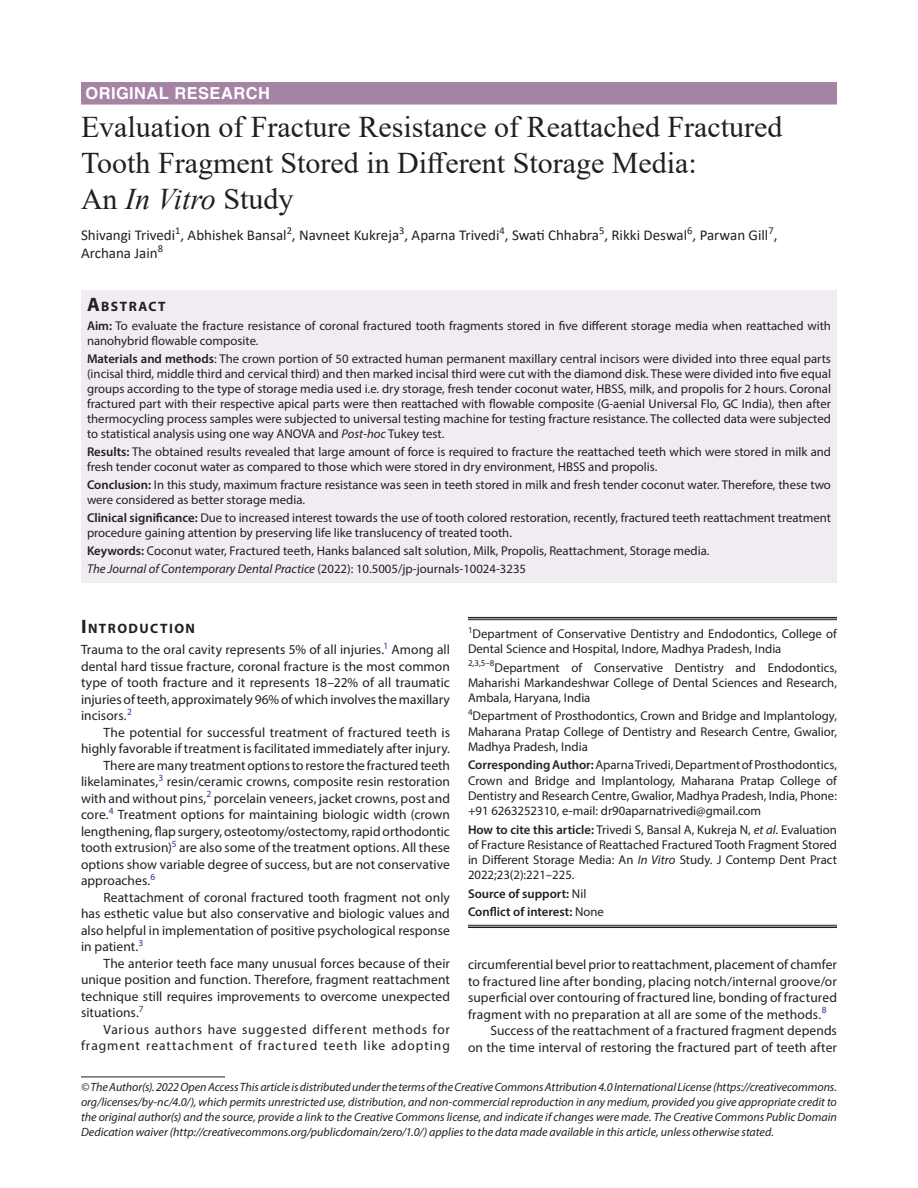
<style>
.page{position:relative;width:918px;height:1188px;background:#fff}
.page>*{position:absolute;margin:0;border:0;box-sizing:border-box;transform-origin:0 0}
.t1{font:30px/36px "Times New Roman";color:#231f20}
.ArticleType{font:700 16.5px "Helvetica LT Std";letter-spacing:.025em;color:#fff}
.AuthorName{font:15px/18px "Calibri";color:#231f20}
.Head-1-first{font:700 13.65px "Myriad Pro";letter-spacing:.105em;color:#231f20}
.AbstractTitle{font:700 13.65px "Myriad Pro";letter-spacing:.105em;color:#231f20}
.Para-Indent{font:13.5px/16.5px "Myriad Pro";letter-spacing:.01em;color:#231f20;text-align:justify}
.Para-NoIndent{font:13.5px/16.5px "Myriad Pro";color:#231f20;text-align:justify}
.Para-Indent-2{font:13.5px/16.5px "Myriad Pro";letter-spacing:.06em;color:#231f20;text-align:right}
.Abstract-Para-normal{font:12.75px/15px "Myriad Pro";color:#231f20}
.Affiliation{font:12.75px/15.3px "Myriad Pro";color:#231f20;text-align:justify}
.Corresponding_Author{font:12.75px/15.3px "Myriad Pro";color:#231f20;text-align:justify}
.How_to_Cite{font:12.75px/15.3px "Myriad Pro";color:#231f20;text-align:justify}
.Abstract-Para-first{font:12.75px/15px "Myriad Pro";color:#231f20}
.Affiliation-first{font:12.75px/15.3px "Myriad Pro";color:#231f20}
.Keywords{font:12.75px "Myriad Pro";color:#231f20}
.JT_DOI{font:italic 12.75px "Myriad Pro";color:#231f20}
.COI{font:600 12.75px "Myriad Pro";color:#231f20}
.Source{font:600 12.75px "Myriad Pro";color:#231f20}
.FootNote{font:italic 12px/15px "Myriad Pro";color:#231f20;text-align:justify}
.s1{font-style:italic}
.s2{font-size:19.5px}
.s3{font-weight:600}
.s4{font-style:normal}
.s5{font-weight:400}
</style>
<div class="page">
<div style="left:81px;top:82px;width:756px;height:23px;background:#a483a5"></div>
<div style="left:81px;top:290px;width:756px;height:26px;background:#f0ecf1"></div>
<div style="left:81px;top:315px;width:756px;height:39px;background:#f0ecf1"></div>
<div style="left:81px;top:348px;width:756px;height:99px;background:#f0ecf1"></div>
<div style="left:81px;top:441px;width:756px;height:39px;background:#f0ecf1"></div>
<div style="left:81px;top:474px;width:756px;height:39px;background:#f0ecf1"></div>
<div style="left:81px;top:507px;width:756px;height:39px;background:#f0ecf1"></div>
<div style="left:81px;top:540px;width:756px;height:24px;background:#f0ecf1"></div>
<div style="left:81px;top:558px;width:756px;height:24px;background:#f0ecf1"></div>
<hr style="left:81px;top:1077px;width:144px;height:1px;background:#231f20">
<hr style="left:468px;top:617px;width:369px;height:1px;background:#231f20">
<hr style="left:468px;top:619px;width:369px;height:1px;background:#231f20">
<hr style="left:468px;top:925px;width:369px;height:1px;background:#231f20">
<hr style="left:468px;top:927px;width:369px;height:1px;background:#231f20">
<p class="ArticleType" style="left:86px;top:83px;width:186px">ORIGINAL RESEARCH</p>
<p class="t1" style="left:81px;top:108px;width:703px">Evaluation of Fracture Resistance of Reattached Fractured<br>Tooth Fragment Stored in Different Storage Media:<br>An <span class="s1">In Vitro</span> Study</p>
<p class="AuthorName" style="left:81px;top:226px;width:698px">Shivangi Trivedi<sup>1</sup>, Abhishek Bansal<sup>2</sup>, Navneet Kukreja<sup>3</sup>, Aparna Trivedi<sup>4</sup>, Swati Chhabra<sup>5</sup>, Rikki Deswal<sup>6</sup>, Parwan Gill<sup>7</sup>,<br>Archana Jain<sup>8</sup></p>
<p class="AbstractTitle" style="left:87px;top:297px;width:80px"><span class="s2">A</span>BSTRACT</p>
<p class="Abstract-Para-first" style="left:87px;top:318px;width:746px"><span class="s3">Aim:</span> To evaluate the fracture resistance of coronal fractured tooth fragments stored in five different storage media when reattached with nanohybrid flowable composite.</p>
<p class="Abstract-Para-normal" style="left:87px;top:351px;width:746px;text-align:justify"><span class="s3">Materials and methods</span>: The crown portion of 50 extracted human permanent maxillary central incisors were divided into three equal parts (incisal third, middle third and cervical third) and then marked incisal third were cut with the diamond disk. These were divided into five equal groups according to the type of storage media used i.e. dry storage, fresh tender coconut water, HBSS, milk, and propolis for 2 hours. Coronal fractured part with their respective apical parts were then reattached with flowable composite (G-aenial Universal Flo, GC India), then after thermocycling process samples were subjected to universal testing machine for testing fracture resistance. The collected data were subjected to statistical analysis using one way ANOVA and <span class="s1">Post-hoc</span> Tukey test.</p>
<p class="Abstract-Para-normal" style="left:87px;top:444px;width:746px"><span class="s3">Results:</span> The obtained results revealed that large amount of force is required to fracture the reattached teeth which were stored in milk and fresh tender coconut water as compared to those which were stored in dry environment, HBSS and propolis.</p>
<p class="Abstract-Para-normal" style="left:87px;top:477px;width:745px"><span class="s3">Conclusion:</span> In this study, maximum fracture resistance was seen in teeth stored in milk and fresh tender coconut water. Therefore, these two were considered as better storage media.</p>
<p class="Abstract-Para-normal" style="left:87px;top:510px;width:746px"><span class="s3">Clinical significance:</span> Due to increased interest towards the use of tooth colored restoration, recently, fractured teeth reattachment treatment procedure gaining attention by preserving life like translucency of treated tooth.</p>
<p class="Keywords" style="left:87px;top:543px;width:624px"><span class="s3">Keywords:</span> Coconut water, Fractured teeth, Hanks balanced salt solution, Milk, Propolis, Reattachment, Storage media.</p>
<p class="JT_DOI" style="left:87px;top:561px;width:441px">The Journal of Contemporary Dental Practice <span class="s4">(2022): 10.5005/jp-journals-10024-3235</span></p>
<p class="Head-1-first" style="left:81px;top:620px;width:116px"><span class="s2">I</span>NTRODUCTION</p>
<p class="Para-NoIndent" style="left:81px;top:641px;width:371px">Trauma to the oral cavity represents 5% of all injuries.<sup>1</sup> Among all dental hard tissue fracture, coronal fracture is the most common type of tooth fracture and it represents 18–22% of all traumatic injuries of teeth, approximately 96% of which involves the maxillary incisors.<sup>2</sup></p>
<p class="Para-Indent" style="left:81px;top:724px;width:371px;text-align:right">The potential for successful treatment of fractured teeth is highly favorable if treatment is facilitated immediately after injury.</p>
<p class="Para-Indent" style="left:81px;top:757px;width:371px;text-indent:22px">There are many treatment options to restore the fractured teeth likelaminates,<sup>3</sup> resin/ceramic crowns, composite resin restoration with and without pins,<sup>2</sup> porcelain veneers, jacket crowns, post and core.<sup>4</sup> Treatment options for maintaining biologic width (crown lengthening, flap surgery, osteotomy/ostectomy, rapid orthodontic tooth extrusion)<sup>5</sup> are also some of the treatment options. All these options show variable degree of success, but are not conservative approaches.<sup>6</sup></p>
<p class="Para-Indent" style="left:81px;top:889px;width:371px;text-indent:22px">Reattachment of coronal fractured tooth fragment not only has esthetic value but also conservative and biologic values and also helpful in implementation of positive psychological response in patient.<sup>3</sup></p>
<p class="Para-Indent" style="left:81px;top:955px;width:370px;text-indent:22px">The anterior teeth face many unusual forces because of their unique position and function. Therefore, fragment reattachment technique still requires improvements to overcome unexpected situations.<sup>7</sup></p>
<p class="Para-Indent-2" style="left:81px;top:1021px;width:371px">Various authors have suggested different methods for fragment reattachment of fractured teeth like adopting</p>
<p class="FootNote" style="left:81px;top:1079px;width:758px">© The Author(s). 2022 Open Access This article is distributed under the terms of the Creative Commons Attribution 4.0 International License (https://creativecommons. org/licenses/by-nc/4.0/), which permits unrestricted use, distribution, and non-commercial reproduction in any medium, provided you give appropriate credit to the original author(s) and the source, provide a link to the Creative Commons license, and indicate if changes were made. The Creative Commons Public Domain Dedication waiver (http://creativecommons.org/publicdomain/zero/1.0/) applies to the data made available in this article, unless otherwise stated.</p>
<p class="Affiliation-first" style="left:468px;top:626px;width:370px"><sup>1</sup>Department of Conservative Dentistry and Endodontics, College of<br>Dental Science and Hospital, Indore, Madhya Pradesh, India</p>
<p class="Affiliation" style="left:468px;top:659px;width:371px"><sup>2,3,5–8</sup>Department of Conservative Dentistry and Endodontics, Maharishi Markandeshwar College of Dental Sciences and Research, Ambala, Haryana, India</p>
<p class="Affiliation" style="left:468px;top:708px;width:371px"><sup>4</sup>Department of Prosthodontics, Crown and Bridge and Implantology, Maharana Pratap College of Dentistry and Research Centre, Gwalior, Madhya Pradesh, India</p>
<p class="Corresponding_Author" style="left:468px;top:757px;width:370px"><span class="s3">Corresponding Author:</span> Aparna Trivedi, Department of Prosthodontics, Crown and Bridge and Implantology, Maharana Pratap College of Dentistry and Research Centre, Gwalior, Madhya Pradesh, India, Phone: +91 6263252310, e-mail: dr90aparnatrivedi@gmail.com</p>
<p class="How_to_Cite" style="left:468px;top:821px;width:371px"><span class="s3">How to cite this article:</span> Trivedi S, Bansal A, Kukreja N, <span class="s1">et al</span>. Evaluation of Fracture Resistance of Reattached Fractured Tooth Fragment Stored in Different Storage Media: An <span class="s1">In Vitro</span> Study. J Contemp Dent Pract 2022;23(2):221–225.</p>
<p class="Source" style="left:468px;top:885px;width:120px">Source of support: <span class="s5">Nil</span></p>
<p class="COI" style="left:468px;top:904px;width:137px">Conflict of interest: <span class="s5">None</span></p>
<p class="Para-Indent" style="left:468px;top:956px;width:371px">circumferential bevel prior to reattachment, placement of chamfer to fractured line after bonding, placing notch/internal groove/or superficial over contouring of fractured line, bonding of fractured fragment with no preparation at all are some of the methods.<sup>8</sup></p>
<p class="Para-Indent" style="left:468px;top:1022px;width:371px;text-align:right">Success of the reattachment of a fractured fragment depends<br>on the time interval of restoring the fractured part of teeth after</p>
</div>
